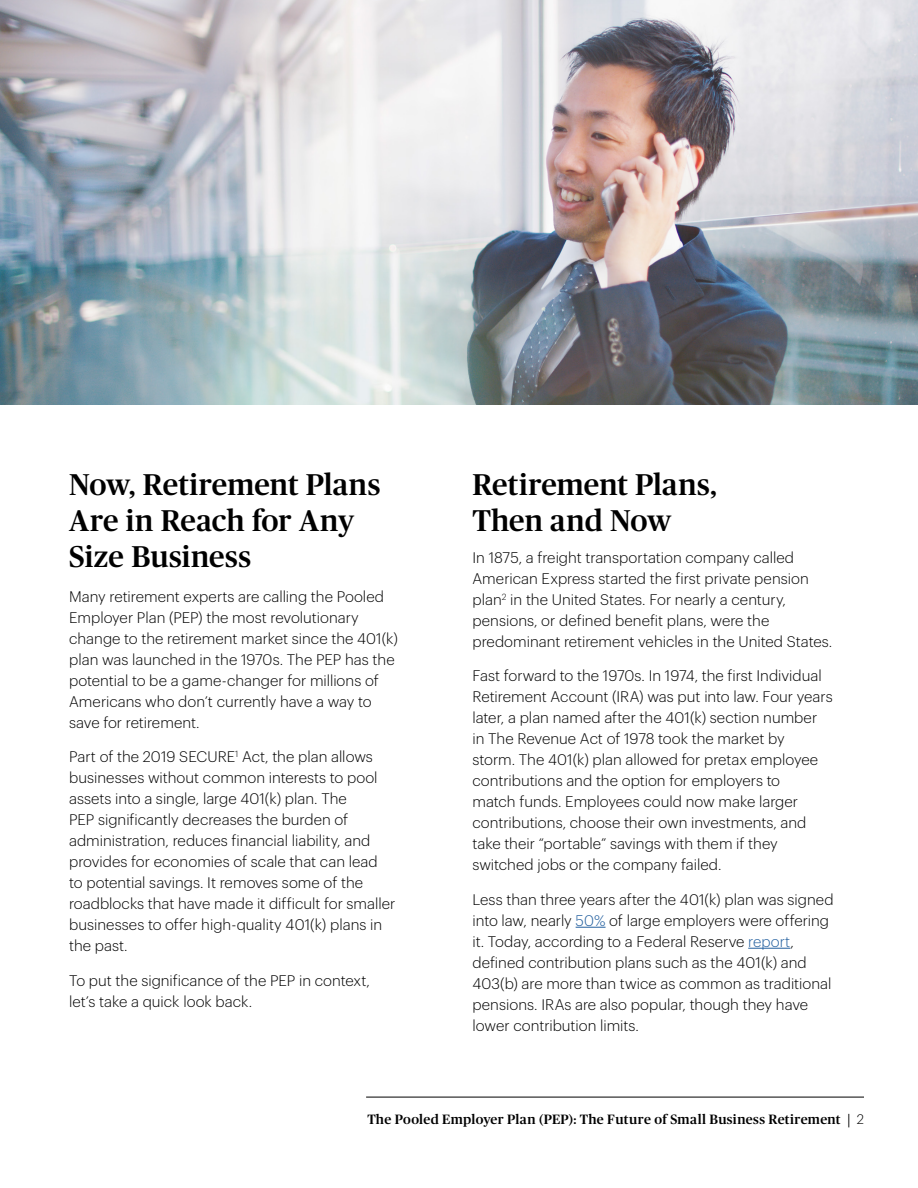
<style>
.page{position:relative;width:918px;height:1188px;background:#fff}
.page>*{position:absolute;margin:0;border:0;box-sizing:border-box;transform-origin:0 0}
.t1{font:500 30px/36px "Publico Headline";color:#000}
.t2{font:300 15px/21px "Graphik";color:#000}
.t3{font:500 13.5px "Publico Headline";letter-spacing:.02em;color:#000}
.s1{color:#215e9e}
.s2{font-family:"Minion Pro";font-weight:400}
.s3{font-family:"Graphik";font-weight:300}
</style>
<div class="page">
<hr style="left:366px;top:1097px;width:498px;height:1px;background:#000">
<hr style="left:576px;top:927px;width:30px;height:1px;background:#215e9e">
<hr style="left:748px;top:948px;width:42px;height:1px;background:#215e9e">
<img style="left:0;top:0;width:918px;height:405px">
<h1 class="t1" style="left:69px;top:465px;width:313px">Now, Retirement Plans<br>Are in Reach for Any<br>Size Business</h1>
<p class="t2" style="left:69px;top:585px;width:330px">Many retirement experts are calling the Pooled Employer Plan (PEP) the most revolutionary change to the retirement market since the 401(k) plan was launched in the 1970s. The PEP has the potential to be a game-changer for millions of Americans who don’t currently have a way to save for retirement.</p>
<p class="t2" style="left:69px;top:745px;width:328px">Part of the 2019 SECURE<sup>1</sup> Act, the plan allows businesses without common interests to pool assets into a single, large 401(k) plan. The<br>PEP significantly decreases the burden of administration, reduces financial liability, and provides for economies of scale that can lead<br>to potential savings. It removes some of the roadblocks that have made it difficult for smaller businesses to offer high-quality 401(k) plans in the past.</p>
<p class="t2" style="left:69px;top:969px;width:302px">To put the significance of the PEP in context, let’s take a quick look back.</p>
<h1 class="t1" style="left:472px;top:465px;width:246px">Retirement Plans,<br>Then and Now</h1>
<p class="t2" style="left:472px;top:546px;width:361px">In 1875, a freight transportation company called American Express started the first private pension plan<sup>2</sup> in the United States. For nearly a century, pensions, or defined benefit plans, were the predominant retirement vehicles in the United States.</p>
<p class="t2" style="left:472px;top:664px;width:362px">Fast forward to the 1970s. In 1974, the first Individual Retirement Account (IRA) was put into law. Four years later, a plan named after the 401(k) section number in The Revenue Act of 1978 took the market by<br>storm. The 401(k) plan allowed for pretax employee contributions and the option for employers to<br>match funds. Employees could now make larger contributions, choose their own investments, and take their “portable” savings with them if they switched jobs or the company failed.</p>
<p class="t2" style="left:472px;top:888px;width:363px">Less than three years after the 401(k) plan was signed into law, nearly <span class="s1">50%</span> of large employers were offering it. Today, according to a Federal Reserve <span class="s1">report</span>, defined contribution plans such as the 401(k) and 403(b) are more than twice as common as traditional pensions. IRAs are also popular, though they have lower contribution limits.</p>
<p class="t3" style="left:367px;top:1110px;width:498px">The Pooled Employer Plan (PEP): The Future of Small Business Retirement <span class="s2">|</span> <span class="s3">2</span></p>
</div>
